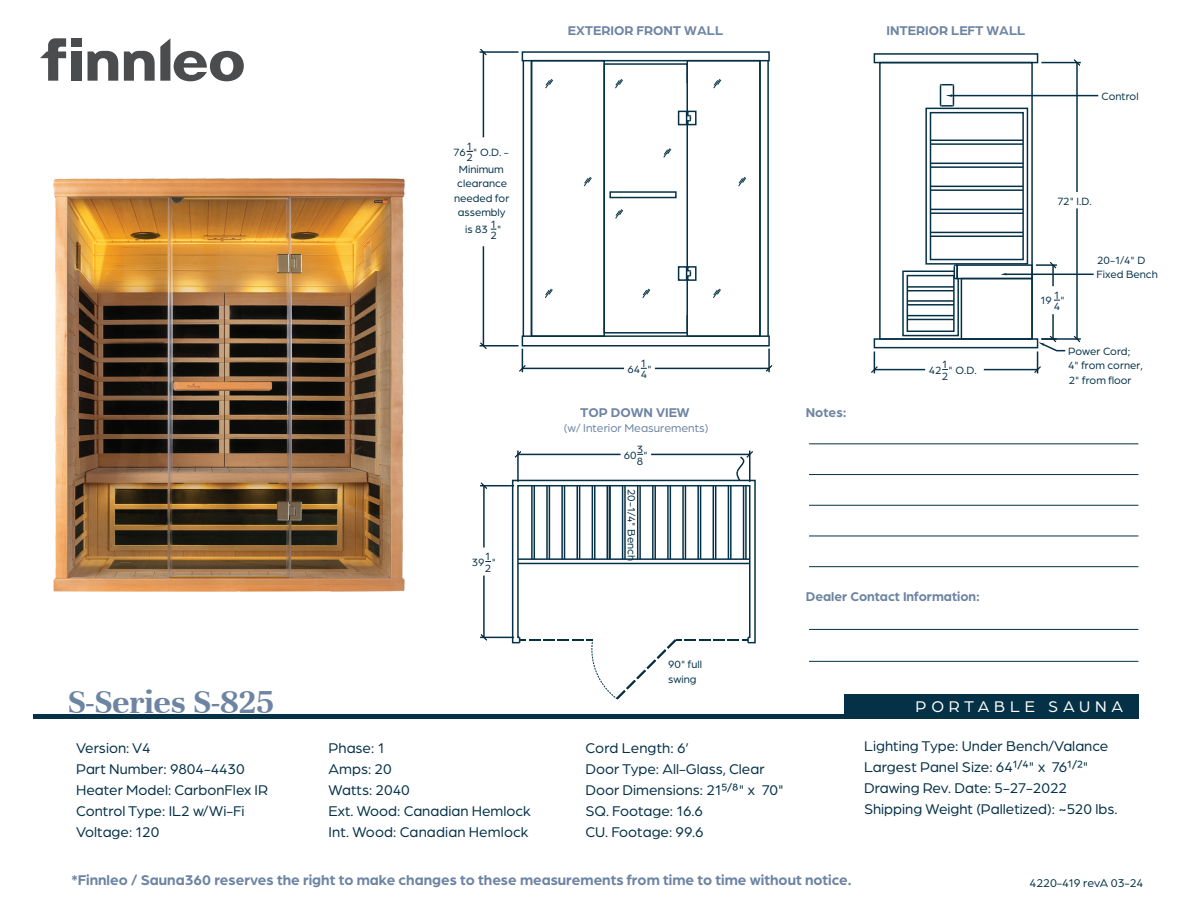
<style>
.page{position:relative;width:1188px;height:918px;background:#fff}
.page>*{position:absolute;margin:0;border:0;box-sizing:border-box;transform-origin:0 0}
.t1{font:700 36px "Unna";color:#6d84a2}
.t2{font:16.5px "Arboria";letter-spacing:.29em;color:#fff}
.t3{font:15px/21px "Arboria";color:#053147}
.t4{font:700 15px "Arboria";color:#6d84a2}
.t5{font:700 13.5px "Arboria";color:#6d84a2}
.t6{font:12px "Arboria";color:#6d84a2}
.t7{font:12px "Arboria";letter-spacing:-.01em;color:#053147}
.t8{font:11.25px/11.6px "Arboria";color:#053147}
</style>
<div class="page">
<img style="left:53px;top:178px;width:352px;height:414px">
<div style="left:844px;top:694px;width:294px;height:24px;background:#053147"></div>
<hr style="left:33px;top:714px;width:821px;height:4px;background:#053147">
<hr style="left:809px;top:443px;width:329px;height:1px;background:#053147">
<hr style="left:809px;top:474px;width:329px;height:1px;background:#053147">
<hr style="left:809px;top:505px;width:329px;height:1px;background:#053147">
<hr style="left:809px;top:536px;width:329px;height:1px;background:#053147">
<hr style="left:809px;top:566px;width:329px;height:1px;background:#053147">
<hr style="left:809px;top:629px;width:329px;height:1px;background:#053147">
<hr style="left:809px;top:661px;width:329px;height:1px;background:#053147">
<div style="left:72px;top:52px;width:10px;height:29px;background:#4b4c4d"></div>
<svg style="left:88px;top:51px;width:30px;height:30px"></svg>
<svg style="left:124px;top:38px;width:120px;height:43px"></svg>
<div style="left:72px;top:38px;width:10px;height:9px;background:#4b4c4d"></div>
<svg style="left:40px;top:38px;width:26px;height:43px"></svg>
<div style="left:522px;top:335px;width:248px;height:12px;border:2px solid #053147"></div>
<div style="left:522px;top:51px;width:248px;height:10px;border:2px solid #053147"></div>
<hr style="left:480px;top:51px;width:39px;height:2px;background:#053147">
<hr style="left:480px;top:345px;width:39px;height:2px;background:#053147">
<hr style="left:483px;top:52px;width:1px;height:85px;background:#053147">
<hr style="left:483px;top:246px;width:1px;height:100px;background:#053147">
<svg style="left:480px;top:49px;width:7px;height:6px"></svg>
<svg style="left:480px;top:343px;width:7px;height:6px"></svg>
<hr style="left:768px;top:349px;width:2px;height:23px;background:#053147">
<hr style="left:522px;top:368px;width:102px;height:1px;background:#053147">
<hr style="left:655px;top:368px;width:114px;height:1px;background:#053147">
<svg style="left:519px;top:349px;width:7px;height:23px"></svg>
<svg style="left:766px;top:365px;width:6px;height:7px"></svg>
<hr style="left:523px;top:61px;width:1px;height:275px;background:#053147">
<hr style="left:767px;top:61px;width:2px;height:275px;background:#053147">
<div style="left:531px;top:60px;width:74px;height:277px;border:2px solid #053147"></div>
<svg style="left:546px;top:79px;width:7px;height:9px"></svg>
<svg style="left:584px;top:177px;width:7px;height:9px"></svg>
<svg style="left:545px;top:289px;width:7px;height:9px"></svg>
<div style="left:874px;top:338px;width:164px;height:10px;border:2px solid #053147"></div>
<div style="left:874px;top:53px;width:164px;height:10px;border:2px solid #053147"></div>
<div style="left:879px;top:62px;width:154px;height:278px;border:2px solid #053147"></div>
<hr style="left:984px;top:369px;width:54px;height:1px;background:#053147">
<hr style="left:874px;top:369px;width:51px;height:1px;background:#053147">
<svg style="left:871px;top:351px;width:7px;height:22px"></svg>
<hr style="left:1041px;top:338px;width:40px;height:2px;background:#053147">
<hr style="left:1041px;top:62px;width:40px;height:1px;background:#053147">
<hr style="left:1076px;top:208px;width:2px;height:131px;background:#053147">
<hr style="left:1076px;top:63px;width:2px;height:129px;background:#053147">
<svg style="left:1074px;top:336px;width:6px;height:6px"></svg>
<svg style="left:1074px;top:59px;width:6px;height:7px"></svg>
<hr style="left:1036px;top:264px;width:21px;height:2px;background:#053147">
<hr style="left:1052px;top:265px;width:2px;height:21px;background:#053147">
<hr style="left:1052px;top:314px;width:2px;height:25px;background:#053147">
<svg style="left:1050px;top:262px;width:6px;height:6px"></svg>
<div style="left:956px;top:264px;width:77px;height:15px;border:2px solid #053147"></div>
<div style="left:961px;top:278px;width:72px;height:62px;border:2px solid #053147"></div>
<div style="left:925px;top:108px;width:103px;height:157px;border:2px solid #053147"></div>
<div style="left:930px;top:112px;width:94px;height:148px;border:2px solid #053147"></div>
<hr style="left:930px;top:236px;width:93px;height:1px;background:#053147">
<hr style="left:930px;top:232px;width:93px;height:1px;background:#053147">
<hr style="left:930px;top:212px;width:93px;height:2px;background:#053147">
<hr style="left:930px;top:209px;width:93px;height:1px;background:#053147">
<hr style="left:930px;top:189px;width:93px;height:2px;background:#053147">
<hr style="left:930px;top:186px;width:93px;height:1px;background:#053147">
<hr style="left:930px;top:166px;width:93px;height:2px;background:#053147">
<hr style="left:930px;top:163px;width:93px;height:1px;background:#053147">
<hr style="left:930px;top:143px;width:93px;height:2px;background:#053147">
<hr style="left:930px;top:140px;width:93px;height:1px;background:#053147">
<hr style="left:1007px;top:274px;width:87px;height:1px;background:#053147">
<hr style="left:480px;top:637px;width:34px;height:1px;background:#053147">
<hr style="left:480px;top:485px;width:34px;height:1px;background:#053147">
<hr style="left:483px;top:576px;width:2px;height:61px;background:#053147">
<hr style="left:483px;top:486px;width:2px;height:62px;background:#053147">
<svg style="left:481px;top:634px;width:6px;height:7px"></svg>
<svg style="left:481px;top:483px;width:6px;height:6px"></svg>
<svg style="left:902px;top:264px;width:58px;height:73px"></svg>
<div style="left:907px;top:275px;width:48px;height:57px;border:2px solid #053147"></div>
<hr style="left:907px;top:319px;width:47px;height:1px;background:#053147">
<hr style="left:907px;top:315px;width:47px;height:1px;background:#053147">
<hr style="left:907px;top:290px;width:47px;height:1px;background:#053147">
<hr style="left:907px;top:286px;width:47px;height:2px;background:#053147">
<hr style="left:907px;top:304px;width:47px;height:2px;background:#053147">
<hr style="left:907px;top:300px;width:47px;height:2px;background:#053147">
<svg style="left:939px;top:84px;width:16px;height:23px"></svg>
<hr style="left:952px;top:95px;width:146px;height:1px;background:#053147">
<svg style="left:1034px;top:336px;width:33px;height:37px"></svg>
<svg style="left:603px;top:59px;width:158px;height:279px"></svg>
<svg style="left:511px;top:451px;width:245px;height:248px"></svg>
<h1 class="t1" style="left:68px;top:681px;width:208px">S-Series S-825</h1>
<p class="t8" style="left:454px;top:146px;width:14px">76</p>
<p class="t8" style="left:467px;top:140px;width:8px">1<br>2</p>
<p class="t8" style="left:459px;top:143px;width:51px;line-height:17.2px;text-indent:14px">" O.D. -<br>Minimum</p>
<p class="t8" style="left:454px;top:176px;width:57px;line-height:14.4px;text-align:center">clearance needed for assembly</p>
<p class="t8" style="left:465px;top:224px;width:24px">is 83</p>
<p class="t8" style="left:490px;top:218px;width:8px">1<br>2</p>
<p class="t8" style="left:497px;top:224px;width:6px">"</p>
<p class="t8" style="left:472px;top:556px;width:14px">39</p>
<p class="t8" style="left:485px;top:550px;width:8px">1<br>2</p>
<p class="t8" style="left:492px;top:556px;width:6px">"</p>
<p class="t5" style="left:568px;top:22px;width:157px">EXTERIOR FRONT WALL</p>
<p class="t5" style="left:886px;top:22px;width:141px">INTERIOR LEFT WALL</p>
<p class="t8" style="left:1102px;top:90px;width:39px">Control</p>
<p class="t8" style="left:627px;top:363px;width:14px">64</p>
<p class="t8" style="left:641px;top:357px;width:8px">1<br>4</p>
<p class="t8" style="left:647px;top:363px;width:6px">"</p>
<p class="t8" style="left:929px;top:364px;width:14px">42</p>
<p class="t8" style="left:942px;top:358px;width:8px">1<br>2</p>
<p class="t8" style="left:949px;top:364px;width:30px">" O.D.</p>
<p class="t5" style="left:580px;top:404px;width:111px">TOP DOWN VIEW</p>
<p class="t6" style="left:564px;top:420px;width:146px">(w/ Interior Measurements)</p>
<p class="t8" style="left:624px;top:449px;width:14px">60</p>
<p class="t8" style="left:637px;top:443px;width:8px">3<br>8</p>
<p class="t8" style="left:644px;top:449px;width:6px">"</p>
<p class="t8" style="left:638px;top:489px;width:74px;rotate:90deg">20-1/4" Bench</p>
<p class="t8" style="left:668px;top:657px;width:35px;line-height:14.4px">90" full swing</p>
<p class="t5" style="left:806px;top:403px;width:42px">Notes:</p>
<p class="t5" style="left:806px;top:587px;width:176px">Dealer Contact Information:</p>
<p class="t8" style="left:1057px;top:195px;width:36px">72" I.D.</p>
<p class="t8" style="left:1041px;top:294px;width:13px">19</p>
<p class="t8" style="left:1054px;top:289px;width:8px">1<br>4</p>
<p class="t8" style="left:1061px;top:294px;width:6px">"</p>
<p class="t8" style="left:1097px;top:253px;width:63px;line-height:14.4px">20-1/4" D<br>Fixed Bench</p>
<p class="t8" style="left:1068px;top:343px;width:76px;line-height:14.5px">Power Cord;<br>4" from corner,<br>2" from floor</p>
<p class="t2" style="left:916px;top:696px;width:209px">PORTABLE SAUNA</p>
<p class="t3" style="left:329px;top:737px;width:204px">Phase: 1<br>Amps: 20<br>Watts: 2040<br>Ext. Wood: Canadian Hemlock<br>Int. Wood: Canadian Hemlock</p>
<p class="t3" style="left:585px;top:737px;width:200px">Cord Length: 6’<br>Door Type: All-Glass, Clear<br>Door Dimensions: 215<sup>/</sup>8" x 70"<br>SQ. Footage: 16.6<br>CU. Footage: 99.6</p>
<p class="t3" style="left:864px;top:735px;width:255px">Lighting Type: Under Bench/Valance Largest Panel Size: 641<sup>/</sup>4" x 761<sup>/</sup>2" Drawing Rev. Date: 5-27-2022<br>Shipping Weight (Palletized): ~520 lbs.</p>
<p class="t4" style="left:71px;top:869px;width:782px">*Finnleo / Sauna360 reserves the right to make changes to these measurements from time to time without notice.</p>
<p class="t3" style="left:76px;top:737px;width:193px">Version: V4<br>Part Number: 9804-4430<br>Heater Model: CarbonFlex IR<br>Control Type: IL2 w/Wi-Fi<br>Voltage: 120</p>
<p class="t7" style="left:1030px;top:876px;width:115px">4220-419 revA 03-24</p>
</div>
